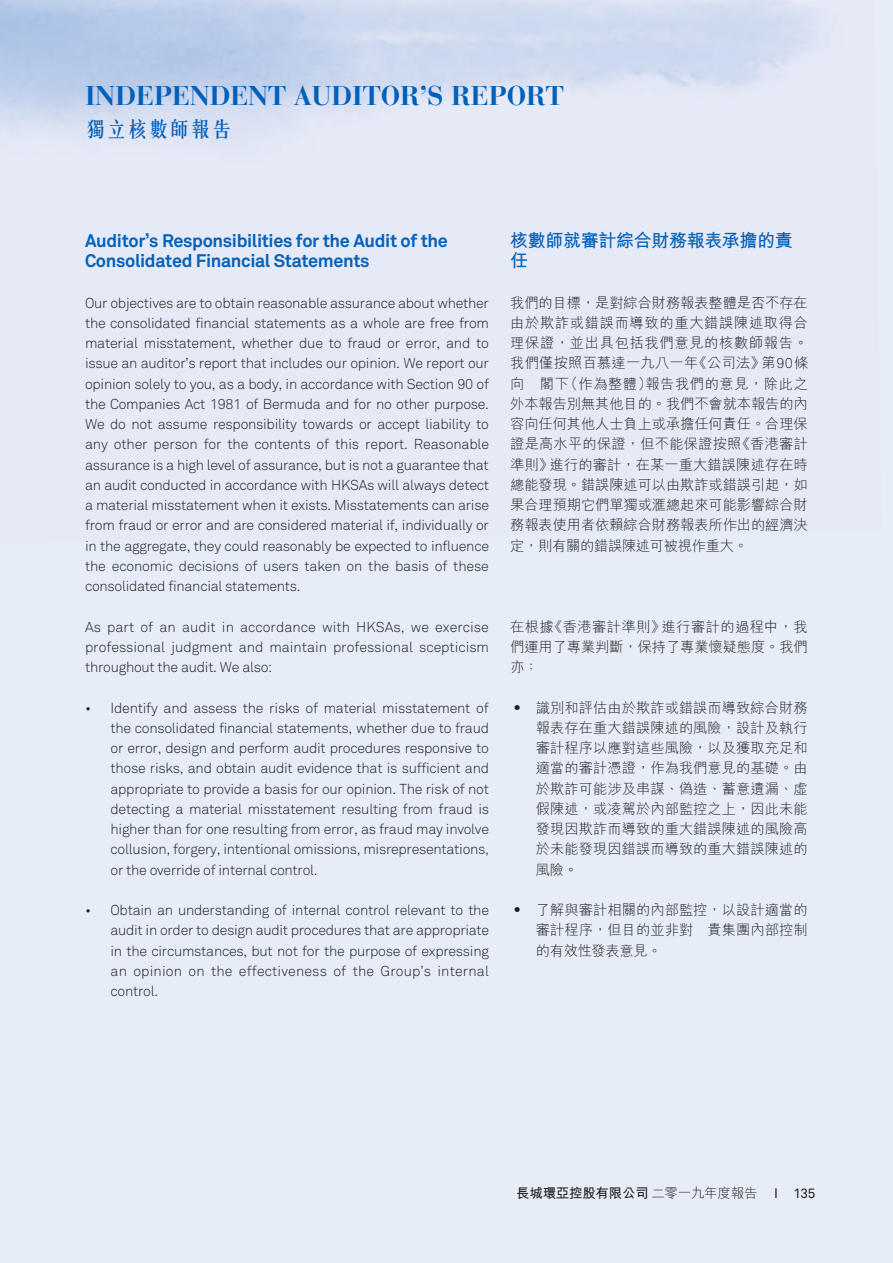
<style>
.page{position:relative;width:893px;height:1263px;background:#e7edf8}
.page>*{position:absolute;margin:0;border:0;box-sizing:border-box;transform-origin:0 0}
.t1{font:700 27px "Bauer Bodoni Std";color:#005fb9}
.t2{font:500 21px "C Song 3 HK";color:#005fb9}
.t3{font:700 18px/20.2px "Akkurat Pro";letter-spacing:-.02em;color:#005fb9}
.t4{font:700 18px/20.2px "M Hei HK";letter-spacing:-.02em;color:#005fb9}
.t5{font:14.25px/20.2px "Akkurat Light Pro";letter-spacing:-.02em;color:#231f20;text-align:justify}
.t6{font:300 14.25px/20.2px "M Hei HK";letter-spacing:.005em;color:#231f20;text-align:justify}
.t7{font:700 13.5px "M Hei HK";letter-spacing:-.02em;color:#231f20}
.s1{font-family:"Akkurat Light Pro";font-weight:400}
.s2{font-weight:300}
.s3{font-family:"Akkurat Pro";font-weight:400}
</style>
<div class="page">
<h1 class="t1" style="left:85px;top:79px;width:480px">INDEPENDENT AUDITOR’S REPORT</h1>
<h2 class="t2" style="left:85px;top:113px;width:148px">獨立核數師報告</h2>
<p class="t3" style="left:85px;top:231px;width:364px">Auditor’s Responsibilities for the Audit of the<br>Consolidated Financial Statements</p>
<p class="t5" style="left:85px;top:293px;width:406px">Our objectives are to obtain reasonable assurance about whether the consolidated financial statements as a whole are free from material misstatement, whether due to fraud or error, and to issue an auditor’s report that includes our opinion. We report our opinion solely to you, as a body, in accordance with Section 90 of the Companies Act 1981 of Bermuda and for no other purpose.<br>We do not assume responsibility towards or accept liability to any other person for the contents of this report. Reasonable assurance is a high level of assurance, but is not a guarantee that an audit conducted in accordance with HKSAs will always detect a material misstatement when it exists. Misstatements can arise from fraud or error and are considered material if, individually or in the aggregate, they could reasonably be expected to influence the economic decisions of users taken on the basis of these consolidated financial statements.</p>
<p class="t5" style="left:85px;top:617px;width:406px">As part of an audit in accordance with HKSAs, we exercise professional judgment and maintain professional scepticism throughout the audit. We also:</p>
<p class="t5" style="left:111px;top:698px;width:380px;text-indent:-26px">• Identify and assess the risks of material misstatement of the consolidated financial statements, whether due to fraud or error, design and perform audit procedures responsive to those risks, and obtain audit evidence that is sufficient and appropriate to provide a basis for our opinion. The risk of not detecting a material misstatement resulting from fraud is higher than for one resulting from error, as fraud may involve collusion, forgery, intentional omissions, misrepresentations, or the override of internal control.</p>
<p class="t5" style="left:111px;top:900px;width:380px;text-indent:-26px">• Obtain an understanding of internal control relevant to the audit in order to design audit procedures that are appropriate in the circumstances, but not for the purpose of expressing an opinion on the effectiveness of the Group’s internal control.</p>
<p class="t4" style="left:510px;top:229px;width:284px">核數師就審計綜合財務報表承擔的責任</p>
<p class="t6" style="left:510px;top:292px;width:299px">我們的目標，是對綜合財務報表整體是否不存在由於欺詐或錯誤而導致的重大錯誤陳述取得合理保證，並出具包括我們意見的核數師報告。我們僅按照百慕達一九八一年《公司法》第<span class="s1">90</span>條向　閣下（作為整體）報告我們的意見，除此之外本報告別無其他目的。我們不會就本報告的內容向任何其他人士負上或承擔任何責任。合理保證是高水平的保證，但不能保證按照《香港審計準則》進行的審計，在某一重大錯誤陳述存在時總能發現。錯誤陳述可以由欺詐或錯誤引起，如果合理預期它們單獨或滙總起來可能影響綜合財務報表使用者依賴綜合財務報表所作出的經濟決定，則有關的錯誤陳述可被視作重大。</p>
<p class="t6" style="left:510px;top:616px;width:299px">在根據《香港審計準則》進行審計的過程中，我們運用了專業判斷，保持了專業懷疑態度。我們亦：</p>
<p class="t6" style="left:536px;top:697px;width:274px;text-indent:-26px">‧ 識別和評估由於欺詐或錯誤而導致綜合財務報表存在重大錯誤陳述的風險，設計及執行審計程序以應對這些風險，以及獲取充足和適當的審計憑證，作為我們意見的基礎。由於欺詐可能涉及串謀、偽造、蓄意遺漏、虛假陳述，或凌駕於內部監控之上，因此未能發現因欺詐而導致的重大錯誤陳述的風險高於未能發現因錯誤而導致的重大錯誤陳述的風險。</p>
<p class="t6" style="left:536px;top:900px;width:274px;text-indent:-26px">‧ 了解與審計相關的內部監控，以設計適當的審計程序，但目的並非對　貴集團內部控制的有效性發表意見。</p>
<p class="t7" style="left:516px;top:1183px;width:301px">長城環亞控股有限公司<span class="s2">二零一九年度報告</span> <span class="s3">I 135</span></p>
</div>
